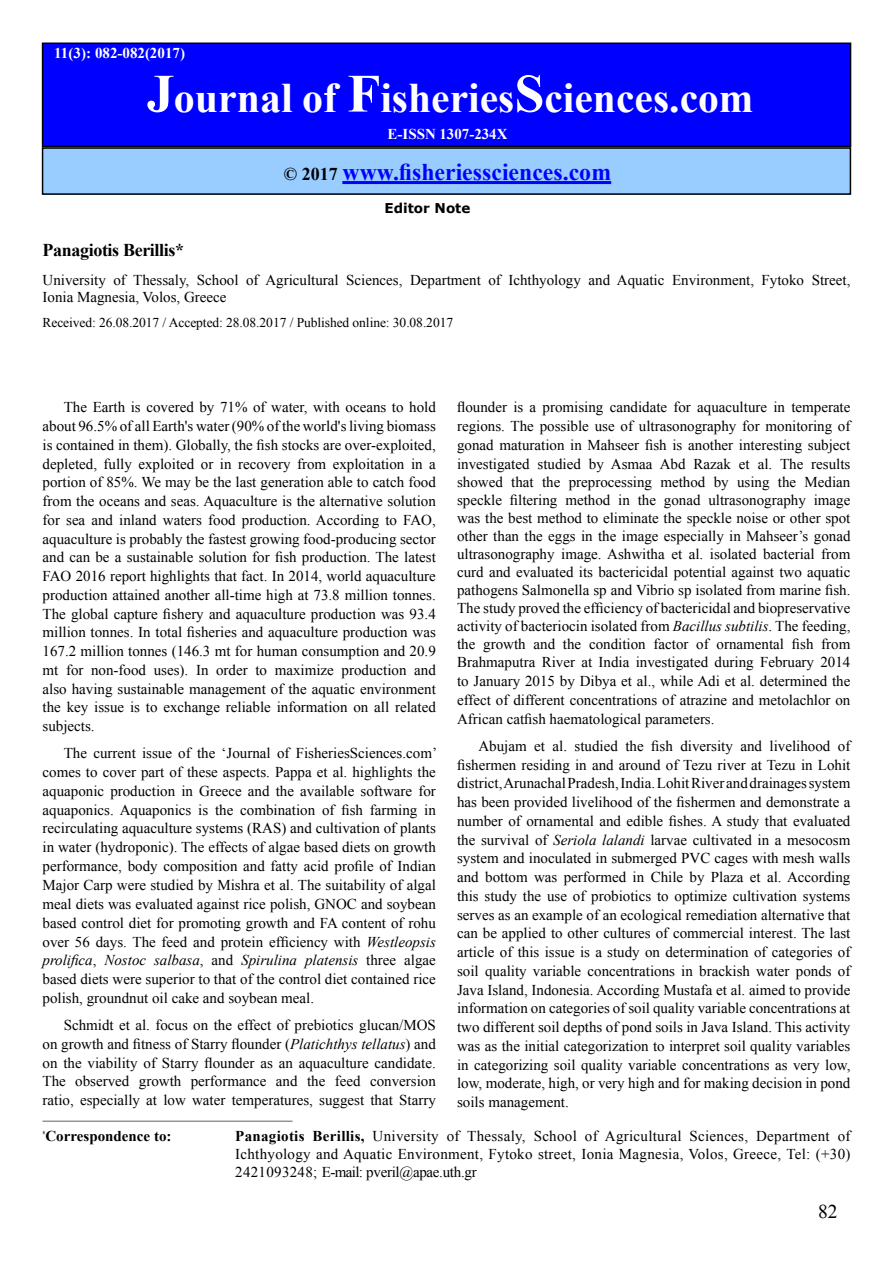
<style>
.page{position:relative;width:893px;height:1263px;background:#fff}
.page>*{position:absolute;margin:0;border:0;box-sizing:border-box;transform-origin:0 0}
.t1{font:700 42px "Times New Roman";color:#fff}
.t2{font:700 24px "Times New Roman";color:#00f}
.t3{font:19.5px "Times New Roman";color:#000}
.t4{font:700 18px "Times New Roman";letter-spacing:-.02em;color:#000}
.t5{font:15px/18.8px "Times New Roman";color:#000;text-align:justify}
.t6{font:700 15px "Times New Roman";color:#fff}
.t7{font:700 15px "Times New Roman";color:#000}
.t8{font:13.5px "Times New Roman";letter-spacing:-.005em;color:#000}
.t9{font:700 13.5px "Verdana";color:#000}
.s1{font-size:54px}
.s2{font-size:18px;color:#000}
.s3{font-style:italic}
.s4{font-weight:700}
</style>
<div class="page">
<div style="left:42px;top:43px;width:809px;height:104px;background:#00f;border:1px solid #000"></div>
<div style="left:43px;top:148px;width:807px;height:46px;background:#9cf"></div>
<div style="left:42px;top:147px;width:809px;height:48px;border:2px solid #000"></div>
<hr style="left:342px;top:181px;width:269px;height:3px;background:#00f">
<hr style="left:43px;top:1120px;width:250px;height:2px;background:#939598">
<p class="t6" style="left:54px;top:43px;width:132px">11(3): 082-082(2017)</p>
<h1 class="t1" style="left:147px;top:68px;width:608px"><span class="s1">J</span>ournal of <span class="s1">F</span>isheries<span class="s1">S</span>ciences.com</h1>
<p class="t6" style="left:388px;top:123px;width:121px">E-ISSN 1307-234X</p>
<h2 class="t2" style="left:284px;top:155px;width:329px"><span class="s2">© 2017</span> www.fisheriessciences.com</h2>
<p class="t9" style="left:385px;top:199px;width:87px">Editor Note</p>
<p class="t4" style="left:43px;top:238px;width:143px">Panagiotis Berillis*</p>
<p class="t5" style="left:43px;top:272px;width:809px;line-height:16.5px">University of Thessaly, School of Agricultural Sciences, Department of Ichthyology and Aquatic Environment, Fytoko Street,<br>Ionia Magnesia, Volos, Greece</p>
<p class="t8" style="left:43px;top:313px;width:412px">Received: 26.08.2017 / Accepted: 28.08.2017 / Published online: 30.08.2017</p>
<p class="t5" style="left:43px;top:398px;width:395px;text-indent:21px">Τhe Earth is covered by 71% of water, with oceans to hold about 96.5% of all Earth's water (90% of the world's living biomass is contained in them). Globally, the fish stocks are over-exploited, depleted, fully exploited or in recovery from exploitation in a portion of 85%. We may be the last generation able to catch food from the oceans and seas. Aquaculture is the alternative solution for sea and inland waters food production. According to FAO, aquaculture is probably the fastest growing food-producing sector and can be a sustainable solution for fish production. The latest FAO 2016 report highlights that fact. In 2014, world aquaculture production attained another all-time high at 73.8 million tonnes.<br>The global capture fishery and aquaculture production was 93.4 million tonnes. In total fisheries and aquaculture production was 167.2 million tonnes (146.3 mt for human consumption and 20.9 mt for non-food uses). In order to maximize production and also having sustainable management of the aquatic environment the key issue is to exchange reliable information on all related subjects.</p>
<p class="t5" style="left:43px;top:744px;width:396px;text-indent:21px">The current issue of the ‘Journal of FisheriesSciences.com’ comes to cover part of these aspects. Pappa et al. highlights the aquaponic production in Greece and the available software for aquaponics. Aquaponics is the combination of fish farming in recirculating aquaculture systems (RAS) and cultivation of plants in water (hydroponic). The effects of algae based diets on growth performance, body composition and fatty acid profile of Indian Major Carp were studied by Mishra et al. The suitability of algal meal diets was evaluated against rice polish, GNOC and soybean based control diet for promoting growth and FA content of rohu over 56 days. The feed and protein efficiency with <span class="s3">Westleopsis prolifica</span>, <span class="s3">Nostoc salbasa</span>, and <span class="s3">Spirulina platensis</span> three algae based diets were superior to that of the control diet contained rice polish, groundnut oil cake and soybean meal.</p>
<p class="t5" style="left:43px;top:1015px;width:395px;text-indent:21px">Schmidt et al. focus on the effect of prebiotics glucan/MOS on growth and fitness of Starry flounder (<span class="s3">Platichthys tellatus</span>) and on the viability of Starry flounder as an aquaculture candidate.<br>The observed growth performance and the feed conversion ratio, especially at low water temperatures, suggest that Starry</p>
<p class="t5" style="left:457px;top:398px;width:395px;line-height:18.3px">flounder is a promising candidate for aquaculture in temperate regions. The possible use of ultrasonography for monitoring of gonad maturation in Mahseer fish is another interesting subject investigated studied by Asmaa Abd Razak et al. The results showed that the preprocessing method by using the Median speckle filtering method in the gonad ultrasonography image was the best method to eliminate the speckle noise or other spot other than the eggs in the image especially in Mahseer’s gonad ultrasonography image. Ashwitha et al. isolated bacterial from curd and evaluated its bactericidal potential against two aquatic pathogens Salmonella sp and Vibrio sp isolated from marine fish.<br>The study proved the efficiency of bactericidal and biopreservative activity of bacteriocin isolated from <span class="s3">Bacillus subtilis</span>. The feeding, the growth and the condition factor of ornamental fish from Brahmaputra River at India investigated during February 2014 to January 2015 by Dibya et al., while Adi et al. determined the effect of different concentrations of atrazine and metolachlor on African catfish haematological parameters.</p>
<p class="t5" style="left:457px;top:736px;width:395px;text-indent:21px">Abujam et al. studied the fish diversity and livelihood of fishermen residing in and around of Tezu river at Tezu in Lohit district, Arunachal Pradesh, India. Lohit River and drainages system has been provided livelihood of the fishermen and demonstrate a number of ornamental and edible fishes. A study that evaluated the survival of <span class="s3">Seriola lalandi</span> larvae cultivated in a mesocosm system and inoculated in submerged PVC cages with mesh walls and bottom was performed in Chile by Plaza et al. According this study the use of probiotics to optimize cultivation systems serves as an example of an ecological remediation alternative that can be applied to other cultures of commercial interest. The last article of this issue is a study on determination of categories of soil quality variable concentrations in brackish water ponds of Java Island, Indonesia. According Mustafa et al. aimed to provide information on categories of soil quality variable concentrations at two different soil depths of pond soils in Java Island. This activity was as the initial categorization to interpret soil quality variables in categorizing soil quality variable concentrations as very low, low, moderate, high, or very high and for making decision in pond soils management.</p>
<p class="t7" style="left:43px;top:1126px;width:130px"><sup>*</sup>Correspondence to:</p>
<p class="t5" style="left:235px;top:1127px;width:617px;line-height:18px"><span class="s4">Panagiotis Berillis,</span> University of Thessaly, School of Agricultural Sciences, Department of Ichthyology and Aquatic Environment, Fytoko street, Ionia Magnesia, Volos, Greece, Tel: (+30)<br>2421093248; E-mail: pveril@apae.uth.gr</p>
<h3 class="t3" style="left:818px;top:1199px;width:21px">82</h3>
</div>
